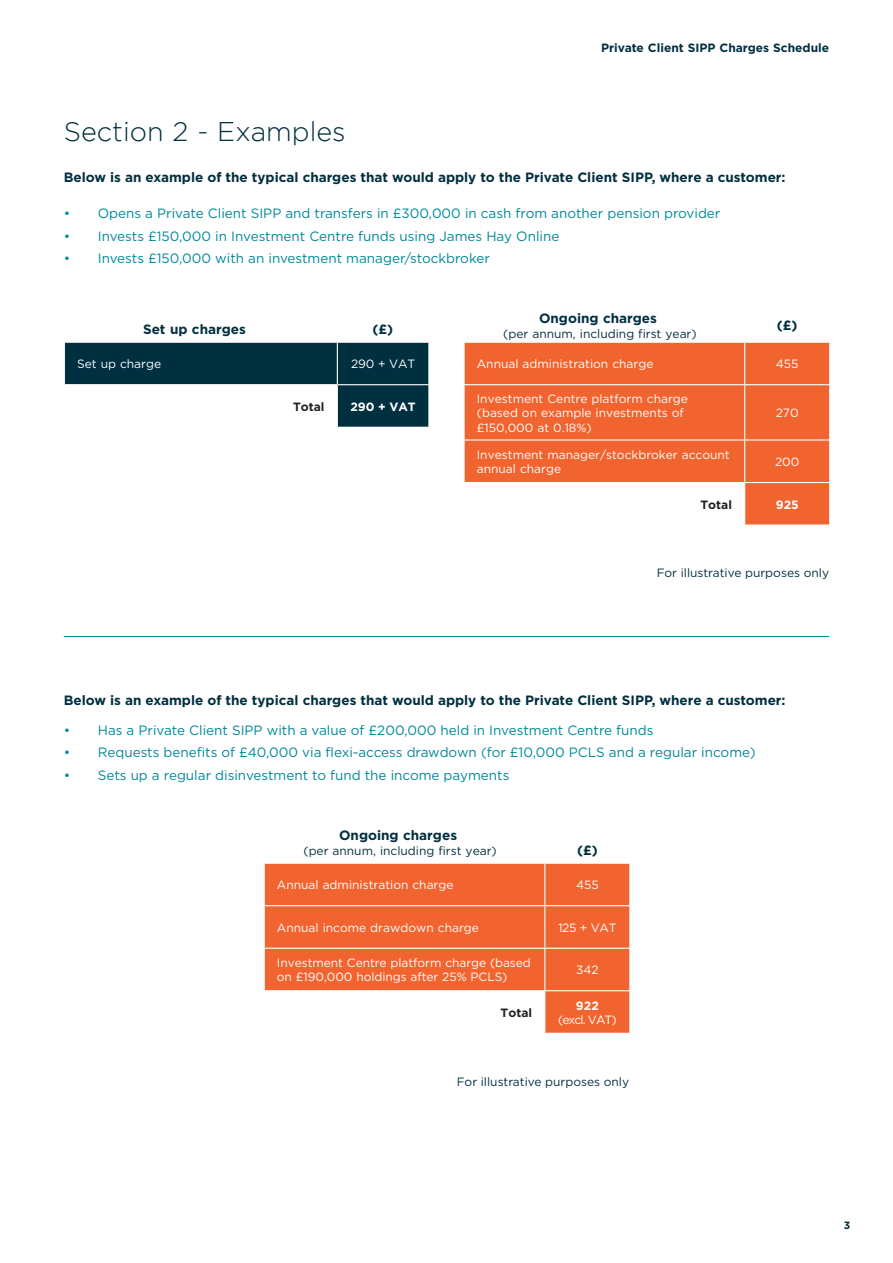
<style>
.page{position:relative;width:893px;height:1263px;background:#fff}
.page>*{position:absolute;margin:0;border:0;box-sizing:border-box;transform-origin:0 0}
.t1{font:300 27px "Gotham";color:#002f40}
.t2{font:13.5px "Gotham";color:#089}
.t3{font:700 13.5px "Gotham";color:#002f40}
.t4{font:12px/14.4px "Gotham";color:#fff}
.t5{font:12px "Gotham";color:#002f40}
.t6{font:700 12px "Gotham";color:#002f40}
.t7{font:700 12px "Gotham";color:#231f20}
.t8{font:700 12px "Gotham";letter-spacing:-.005em;color:#fff}
.t9{font:700 10.5px "Gotham";color:#002f40}
</style>
<div class="page">
<div style="left:65px;top:343px;width:363px;height:41px;background:#002f40"></div>
<div style="left:337px;top:385px;width:92px;height:42px;background:#002f40"></div>
<hr style="left:337px;top:343px;width:1px;height:41px;background:#fff">
<hr style="left:337px;top:385px;width:1px;height:42px;background:#fff">
<hr style="left:428px;top:385px;width:1px;height:42px;background:#fff">
<svg style="left:465px;top:343px;width:364px;height:181px;fill:#f2642f"></svg>
<div style="left:465px;top:385px;width:364px;height:97px;background:#f2642f"></div>
<hr style="left:744px;top:483px;width:1px;height:41px;background:#fff">
<hr style="left:744px;top:343px;width:1px;height:41px;background:#fff">
<hr style="left:463px;top:384px;width:282px;height:1px;background:#fff">
<hr style="left:745px;top:384px;width:85px;height:1px;background:#fff">
<hr style="left:744px;top:385px;width:1px;height:54px;background:#fff">
<hr style="left:463px;top:439px;width:282px;height:2px;background:#fff">
<hr style="left:745px;top:439px;width:85px;height:2px;background:#fff">
<hr style="left:744px;top:441px;width:1px;height:41px;background:#fff">
<hr style="left:463px;top:482px;width:282px;height:1px;background:#fff">
<hr style="left:745px;top:482px;width:85px;height:1px;background:#fff">
<hr style="left:64px;top:636px;width:765px;height:1px;background:#089">
<svg style="left:265px;top:864px;width:364px;height:169px;fill:#f2642f"></svg>
<div style="left:265px;top:906px;width:364px;height:42px;background:#f2642f"></div>
<hr style="left:544px;top:991px;width:1px;height:42px;background:#fff">
<hr style="left:544px;top:864px;width:1px;height:41px;background:#fff">
<hr style="left:264px;top:905px;width:281px;height:1px;background:#fff">
<hr style="left:545px;top:905px;width:85px;height:1px;background:#fff">
<hr style="left:544px;top:906px;width:1px;height:42px;background:#fff">
<hr style="left:264px;top:948px;width:281px;height:1px;background:#fff">
<hr style="left:545px;top:948px;width:85px;height:1px;background:#fff">
<hr style="left:544px;top:949px;width:1px;height:41px;background:#fff">
<hr style="left:264px;top:990px;width:281px;height:1px;background:#fff">
<hr style="left:545px;top:990px;width:85px;height:1px;background:#fff">
<p class="t6" style="left:601px;top:40px;width:229px">Private Client SIPP Charges Schedule</p>
<h1 class="t1" style="left:64px;top:117px;width:283px">Section 2 - Examples</h1>
<p class="t3" style="left:64px;top:169px;width:723px">Below is an example of the typical charges that would apply to the Private Client SIPP, where a customer:</p>
<p class="t2" style="left:64px;top:205px;width:658px">• Opens a Private Client SIPP and transfers in £300,000 in cash from another pension provider</p>
<p class="t2" style="left:64px;top:227px;width:497px">• Invests £150,000 in Investment Centre funds using James Hay Online</p>
<p class="t2" style="left:64px;top:249px;width:428px">• Invests £150,000 with an investment manager/stockbroker</p>
<p class="t3" style="left:143px;top:320px;width:104px">Set up charges</p>
<p class="t3" style="left:373px;top:320px;width:22px">(£)</p>
<p class="t4" style="left:77px;top:357px;width:86px">Set up charge</p>
<p class="t4" style="left:351px;top:357px;width:66px">290 + VAT</p>
<p class="t7" style="left:293px;top:399px;width:33px">Total</p>
<p class="t8" style="left:351px;top:399px;width:67px">290 + VAT</p>
<p class="t3" style="left:539px;top:309px;width:119px">Ongoing charges</p>
<p class="t5" style="left:503px;top:326px;width:195px">(per annum, including first year)</p>
<p class="t3" style="left:777px;top:317px;width:22px">(£)</p>
<p class="t4" style="left:477px;top:357px;width:178px">Annual administration charge</p>
<p class="t4" style="left:776px;top:357px;width:24px">455</p>
<p class="t4" style="left:477px;top:391px;width:213px">Investment Centre platform charge (based on example investments of £150,000 at 0.18%)</p>
<p class="t4" style="left:776px;top:405px;width:24px">270</p>
<p class="t4" style="left:477px;top:447px;width:254px">Investment manager/stockbroker account annual charge</p>
<p class="t4" style="left:775px;top:454px;width:26px">200</p>
<p class="t7" style="left:700px;top:497px;width:33px">Total</p>
<p class="t8" style="left:776px;top:496px;width:24px">925</p>
<p class="t5" style="left:657px;top:565px;width:174px">For illustrative purposes only</p>
<p class="t3" style="left:64px;top:691px;width:723px">Below is an example of the typical charges that would apply to the Private Client SIPP, where a customer:</p>
<p class="t2" style="left:64px;top:722px;width:591px">• Has a Private Client SIPP with a value of £200,000 held in Investment Centre funds</p>
<p class="t2" style="left:64px;top:744px;width:693px">• Requests benefits of £40,000 via flexi-access drawdown (for £10,000 PCLS and a regular income)</p>
<p class="t2" style="left:64px;top:766px;width:447px">• Sets up a regular disinvestment to fund the income payments</p>
<p class="t3" style="left:339px;top:826px;width:119px">Ongoing charges</p>
<p class="t5" style="left:303px;top:843px;width:195px">(per annum, including first year)</p>
<p class="t3" style="left:577px;top:841px;width:22px">(£)</p>
<p class="t4" style="left:277px;top:877px;width:178px">Annual administration charge</p>
<p class="t4" style="left:576px;top:877px;width:24px">455</p>
<p class="t4" style="left:277px;top:920px;width:203px">Annual income drawdown charge</p>
<p class="t4" style="left:558px;top:920px;width:60px">125 + VAT</p>
<p class="t4" style="left:277px;top:955px;width:255px">Investment Centre platform charge (based on £190,000 holdings after 25% PCLS)</p>
<p class="t4" style="left:576px;top:962px;width:24px">342</p>
<p class="t7" style="left:501px;top:1005px;width:33px">Total</p>
<p class="t8" style="left:576px;top:997px;width:24px">922</p>
<p class="t4" style="left:558px;top:1012px;width:60px">(excl. VAT)</p>
<p class="t5" style="left:457px;top:1074px;width:174px">For illustrative purposes only</p>
<p class="t9" style="left:844px;top:1218px;width:8px">3</p>
</div>
